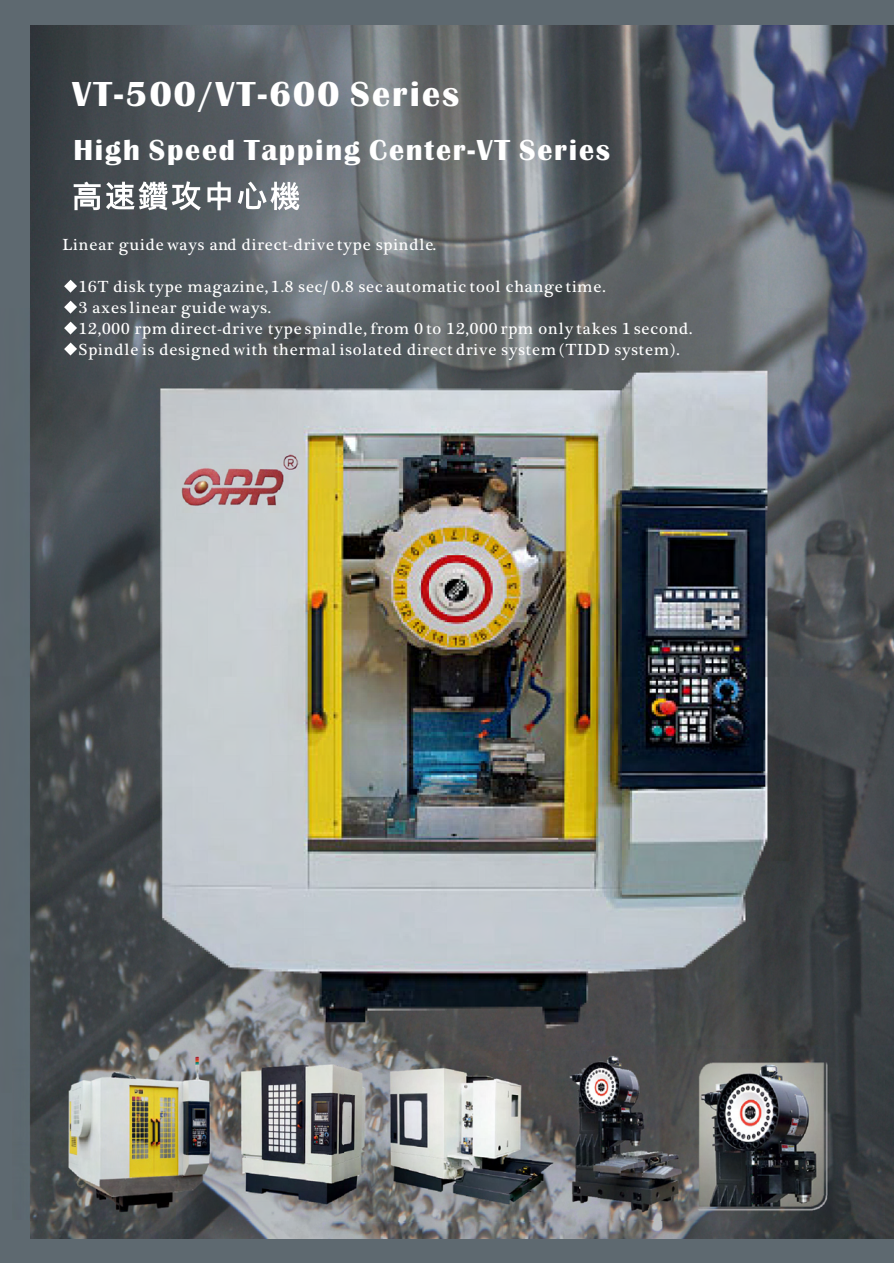
<style>
.page{position:relative;width:894px;height:1263px;background:#5e6970}
.page>*{position:absolute;margin:0;border:0;box-sizing:border-box;transform-origin:0 0}
.t1{font:700 36px "Britannic";letter-spacing:.06em;color:#fff}
.t2{font:700 30px "Britannic";letter-spacing:.06em;color:#fff}
.t3{font:16.5px/21px "Plantagenet Cherokee";letter-spacing:.05em;color:#fff}
</style>
<div class="page">
<img style="left:30px;top:25px;width:864px;height:1213px">
<svg style="left:74px;top:181px;width:127px;height:30px"></svg>
<svg style="left:207px;top:182px;width:24px;height:28px"></svg>
<svg style="left:238px;top:182px;width:61px;height:28px"></svg>
<img style="left:0;top:309px;width:894px;height:784px">
<img style="left:180px;top:446px;width:118px;height:67px">
<img style="left:492px;top:1051px;width:255px;height:170px">
<img style="left:12px;top:1049px;width:164px;height:170px">
<img style="left:176px;top:1049px;width:255px;height:170px">
<img style="left:345px;top:1052px;width:255px;height:170px">
<img style="left:629px;top:1049px;width:255px;height:170px">
<svg style="left:64px;top:280px;width:13px;height:13px"></svg>
<svg style="left:64px;top:301px;width:13px;height:13px"></svg>
<svg style="left:64px;top:322px;width:13px;height:13px"></svg>
<svg style="left:64px;top:343px;width:13px;height:12px"></svg>
<h1 class="t1" style="left:72px;top:82px;width:389px">VT-500/VT-600 Series</h1>
<h2 class="t2" style="left:73px;top:140px;width:538px">High Speed Tapping Center-VT Series</h2>
<p class="t3" style="left:62px;top:236px;width:375px">Linear guide ways and direct-drive type spindle.</p>
<p class="t3" style="left:79px;top:278px;width:615px">16T disk type magazine, 1.8 sec/ 0.8 sec automatic tool change time.<br>3 axes linear guide ways.<br>12,000 rpm direct-drive type spindle, from 0 to 12,000 rpm only takes 1 second.<br>Spindle is designed with thermal isolated direct drive system (TIDD system).</p>
</div>
